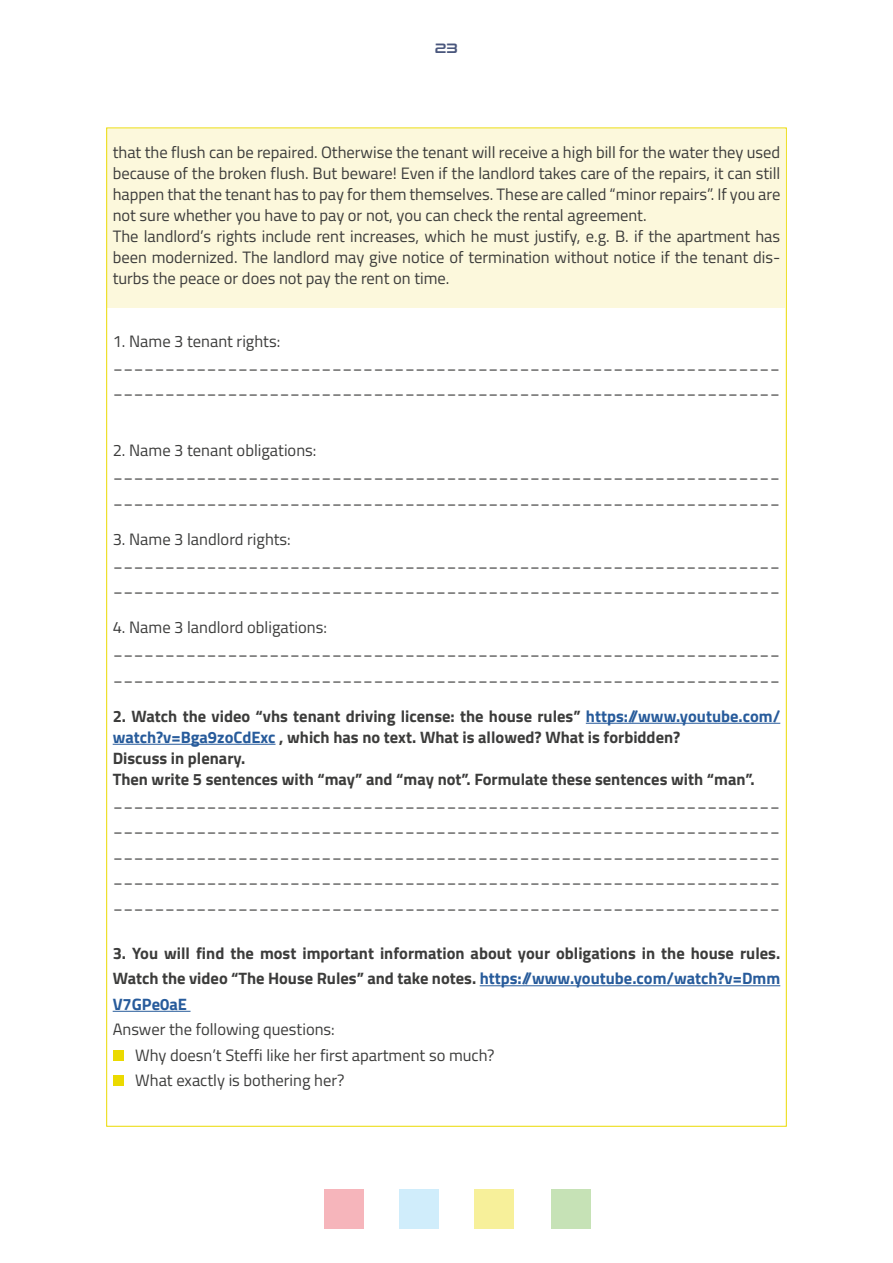
<style>
.page{position:relative;width:893px;height:1263px;background:#fff}
.page>*{position:absolute;margin:0;border:0;box-sizing:border-box;transform-origin:0 0}
.t1{font:16.5px/21px "Titillium Web";color:#3c3c3b}
.t2{font:700 16.5px/21px "Titillium Web";color:#3c3c3b}
.t3{font:13.5px "Conthrax Sb";color:#4a577d}
.s1{color:#275b9b}
</style>
<div class="page">
<div style="left:324px;top:1189px;width:40px;height:40px;background:#f6b5bb"></div>
<div style="left:399px;top:1189px;width:40px;height:40px;background:#d0edfb"></div>
<div style="left:474px;top:1189px;width:40px;height:40px;background:#f7f09a"></div>
<div style="left:551px;top:1189px;width:39px;height:40px;background:#c6e2b6"></div>
<div style="left:107px;top:129px;width:678px;height:178px;background:#fcf8dc"></div>
<hr style="left:586px;top:723px;width:194px;height:1px;background:#275b9b">
<hr style="left:113px;top:744px;width:163px;height:1px;background:#275b9b">
<hr style="left:480px;top:985px;width:300px;height:1px;background:#275b9b">
<hr style="left:113px;top:1011px;width:78px;height:1px;background:#275b9b">
<div style="left:113px;top:1050px;width:10px;height:11px;background:#ebda00"></div>
<div style="left:113px;top:1075px;width:10px;height:11px;background:#ebda00"></div>
<p class="t3" style="left:435px;top:38px;width:25px">23</p>
<p class="t1" style="left:113px;top:141px;width:669px">that the flush can be repaired. Otherwise the tenant will receive a high bill for the water they used because of the broken flush. But beware! Even if the landlord takes care of the repairs, it can still happen that the tenant has to pay for them themselves. These are called “minor repairs”. If you are not sure whether you have to pay or not, you can check the rental agreement.<br>The landlord’s rights include rent increases, which he must justify, e.g. B. if the apartment has been modernized. The landlord may give notice of termination without notice if the tenant dis&shy;turbs the peace or does not pay the rent on time.</p>
<p class="t1" style="left:113px;top:330px;width:669px">1. Name 3 tenant rights: ________________________________________________________________</p>
<p class="t1" style="left:113px;top:376px;width:669px">________________________________________________________________</p>
<p class="t1" style="left:113px;top:439px;width:669px">2. Name 3 tenant obligations: ________________________________________________________________</p>
<p class="t1" style="left:113px;top:486px;width:669px">________________________________________________________________</p>
<p class="t1" style="left:113px;top:528px;width:669px">3. Name 3 landlord rights: ________________________________________________________________</p>
<p class="t1" style="left:113px;top:574px;width:669px">________________________________________________________________</p>
<p class="t1" style="left:113px;top:616px;width:669px">4. Name 3 landlord obligations: ________________________________________________________________</p>
<p class="t1" style="left:113px;top:663px;width:669px">________________________________________________________________</p>
<p class="t2" style="left:113px;top:704px;width:669px">2. Watch the video “vhs tenant driving license: the house rules” <span class="s1">https://www.youtube.com/ watch?v=Bga9zoCdExc</span> , which has no text. What is allowed? What is forbidden?<br>Discuss in plenary.<br>Then write 5 sentences with “may” and “may not”. Formulate these sentences with “man”.</p>
<p class="t1" style="left:113px;top:786px;width:669px;line-height:25.5px;text-align:justify">________________________________________________________________ ________________________________________________________________ ________________________________________________________________ ________________________________________________________________ ________________________________________________________________</p>
<p class="t2" style="left:113px;top:939px;width:669px;line-height:25.5px;text-align:justify">3. You will find the most important information about your obligations in the house rules.<br>Watch the video “The House Rules” and take notes. <span class="s1">https://www.youtube.com/watch?v=Dmm V7GPe0aE</span></p>
<p class="t1" style="left:135px;top:1016px;width:361px;line-height:25.5px;text-indent:-22px">Answer the following questions:<br>Why doesn’t Steffi like her first apartment so much?<br>What exactly is bothering her?</p>
</div>
